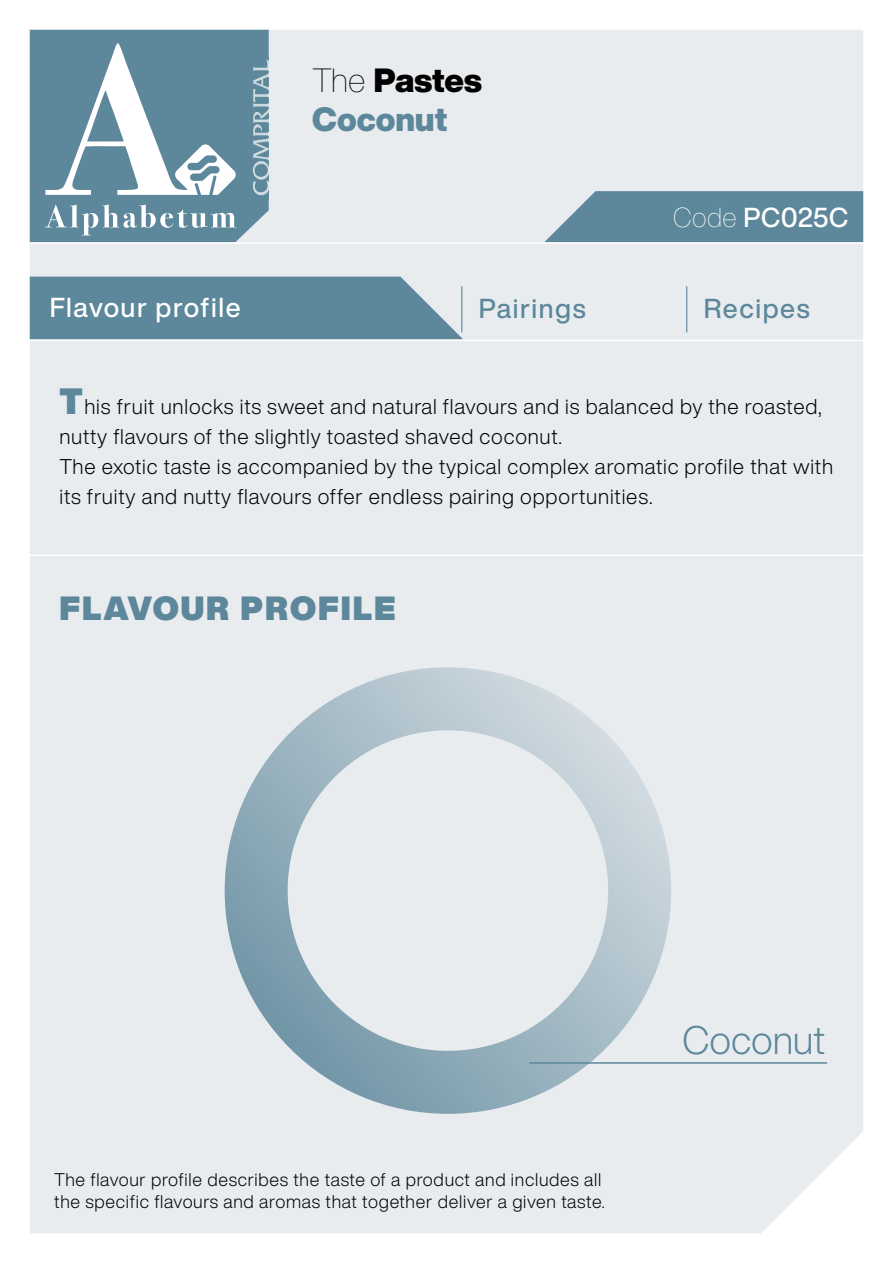
<style>
.page{position:relative;width:893px;height:1263px;background:#fff}
.page>*{position:absolute;margin:0;border:0;box-sizing:border-box;transform-origin:0 0}
.t1{font:300 39px "Helvetica Now Display";color:#5d879a}
.t2{font:900 33px/39px "Helvetica Now Display";color:#5d879a}
.t3{font:900 33px "Helvetica Now Display";letter-spacing:.06em;color:#5d879a}
.t4{font:500 27px "Helvetica Now Display";letter-spacing:.04em;color:#fff}
.t5{font:500 27px "Helvetica Now Display";letter-spacing:.06em;color:#5d879a}
.t6{font:300 21px/30px "Helvetica Now Display";letter-spacing:.04em;color:#000}
.t7{font:300 18px/22.5px "Helvetica Now Display";letter-spacing:.04em;color:#000}
.s1{font-weight:100;color:#000}
.s2{color:#000}
.s3{font-weight:100}
.s4{font-weight:900;font-size:36px;color:#5d879a}
</style>
<div class="page">
<div style="left:30px;top:30px;width:833px;height:1203px;background:#e9ecef"></div>
<div style="left:30px;top:30px;width:239px;height:212px;background:#5d879a"></div>
<svg style="left:45px;top:204px;width:191px;height:31px"></svg>
<svg style="left:45px;top:43px;width:191px;height:152px"></svg>
<div style="left:250px;top:57px;width:19px;height:143px;background:#5d879a"></div>
<svg style="left:253px;top:60px;width:16px;height:135px"></svg>
<svg style="left:544px;top:191px;width:319px;height:51px;background:#688fa1"></svg>
<hr style="left:20px;top:242px;width:873px;height:2px;background:#fff">
<svg style="left:30px;top:277px;width:433px;height:62px;background:#668e9f"></svg>
<hr style="left:32px;top:285px;width:1px;height:46px;background:#5d879a">
<hr style="left:20px;top:340px;width:873px;height:1px;background:#fff">
<hr style="left:20px;top:554px;width:873px;height:2px;background:#fff">
<hr style="left:461px;top:286px;width:1px;height:46px;background:#5d879a">
<hr style="left:686px;top:286px;width:1px;height:46px;background:#5d879a">
<hr style="left:529px;top:1062px;width:298px;height:2px;background:#5d879a">
<div style="left:225px;top:667px;width:446px;height:447px;border:63px solid #5d879a;border-radius:50%"></div>
<p class="t4" style="left:50px;top:289px;width:192px">Flavour profile</p>
<h2 class="t2" style="left:312px;top:61px;width:171px"><span class="s1">The</span> <span class="s2">Pastes<br></span>Coconut</h2>
<p class="t4" style="left:673px;top:199px;width:177px"><span class="s3">Code</span> PC025C</p>
<p class="t5" style="left:479px;top:290px;width:109px">Pairings</p>
<p class="t5" style="left:704px;top:290px;width:108px">Recipes</p>
<p class="t6" style="left:60px;top:392px;width:775px"><span class="s4">T</span>his fruit unlocks its sweet and natural flavours and is balanced by the roasted, nutty flavours of the slightly toasted shaved coconut.<br>The exotic taste is accompanied by the typical complex aromatic profile that with its fruity and nutty flavours offer endless pairing opportunities.</p>
<h2 class="t3" style="left:60px;top:586px;width:338px">FLAVOUR PROFILE</h2>
<p class="t7" style="left:54px;top:1168px;width:552px">The flavour profile describes the taste of a product and includes all the specific flavours and aromas that together deliver a given taste.</p>
<h1 class="t1" style="left:683px;top:1013px;width:144px">Coconut</h1>
</div>
